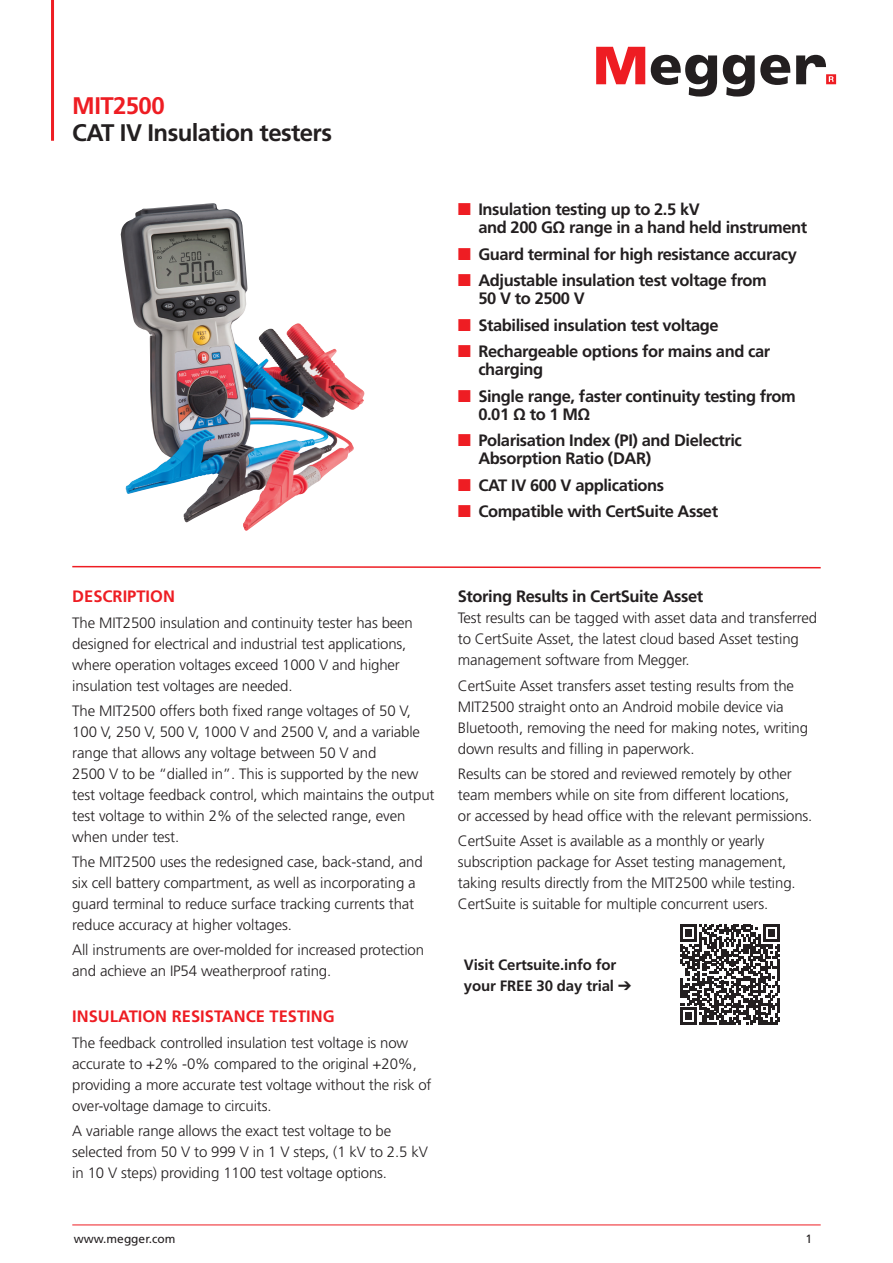
<style>
.page{position:relative;width:893px;height:1263px;background:#fff}
.page>*{position:absolute;margin:0;border:0;box-sizing:border-box;transform-origin:0 0}
.t1{font:700 24px "Frutiger LT Pro";letter-spacing:-.025em;color:#231f20}
.t2{font:700 24px "Frutiger LT Pro";letter-spacing:-.025em;color:#ee1d23}
.t3{font:700 16.5px/26.5px "Frutiger LT Pro";letter-spacing:-.025em;color:#231f20}
.t4{font:700 16.5px "Frutiger LT Pro";color:#ee1d23}
.t5{font:300 15px/21px "Frutiger LT Pro";letter-spacing:-.01em;color:#231f20}
.t6{font:700 15px/21px "Frutiger LT Pro";letter-spacing:-.01em;color:#231f20}
.t7{font:12px "Frutiger LT Pro";color:#231f20}
</style>
<div class="page">
<hr style="left:72px;top:1225px;width:749px;height:1px;background:#ee1d23">
<hr style="left:51px;top:0;width:3px;height:141px;background:#ee1d23">
<svg style="left:596px;top:47px;width:49px;height:37px"></svg>
<svg style="left:651px;top:55px;width:66px;height:42px"></svg>
<svg style="left:723px;top:55px;width:67px;height:42px"></svg>
<svg style="left:796px;top:55px;width:40px;height:29px"></svg>
<svg style="left:72px;top:565px;width:749px;height:4px"></svg>
<svg style="left:680px;top:925px;width:100px;height:100px"></svg>
<img style="left:120px;top:203px;width:235px;height:328px">
<h1 class="t2" style="left:72px;top:91px;width:94px">MIT2500</h1>
<h1 class="t1" style="left:72px;top:118px;width:261px">CAT IV Insulation testers</h1>
<p class="t3" style="left:478px;top:201px;width:330px;line-height:18px">Insulation testing up to 2.5 kV<br>and 200 GΩ range in a hand held instrument</p>
<p class="t3" style="left:478px;top:241px;width:320px">Guard terminal for high resistance accuracy<br>Adjustable insulation test voltage from</p>
<p class="t3" style="left:478px;top:285px;width:293px">50 V to 2500 V<br>Stabilised insulation test voltage<br>Rechargeable options for mains and car</p>
<p class="t3" style="left:478px;top:356px;width:319px">charging<br>Single range, faster continuity testing from</p>
<p class="t3" style="left:478px;top:401px;width:265px">0.01 Ω to 1 MΩ<br>Polarisation Index (PI) and Dielectric</p>
<p class="t3" style="left:478px;top:445px;width:241px">Absorption Ratio (DAR)<br>CAT IV 600 V applications<br>Compatible with CertSuite Asset</p>
<p class="t4" style="left:72px;top:587px;width:104px">DESCRIPTION</p>
<p class="t5" style="left:72px;top:612px;width:342px">The MIT2500 insulation and continuity tester has been designed for electrical and industrial test applications, where operation voltages exceed 1000 V and higher insulation test voltages are needed.</p>
<p class="t5" style="left:72px;top:700px;width:364px">The MIT2500 offers both fixed range voltages of 50 V, 100 V, 250 V, 500 V, 1000 V and 2500 V, and a variable range that allows any voltage between 50 V and<br>2500 V to be “dialled in”. This is supported by the new test voltage feedback control, which maintains the output test voltage to within 2% of the selected range, even when under test.</p>
<p class="t5" style="left:72px;top:851px;width:352px">The MIT2500 uses the redesigned case, back-stand, and six cell battery compartment, as well as incorporating a guard terminal to reduce surface tracking currents that reduce accuracy at higher voltages.</p>
<p class="t5" style="left:72px;top:940px;width:353px">All instruments are over-molded for increased protection and achieve an IP54 weatherproof rating.</p>
<p class="t4" style="left:72px;top:1007px;width:264px">INSULATION RESISTANCE TESTING</p>
<p class="t5" style="left:72px;top:1032px;width:361px">The feedback controlled insulation test voltage is now accurate to +2% -0% compared to the original +20%, providing a more accurate test voltage without the risk of over-voltage damage to circuits.</p>
<p class="t5" style="left:72px;top:1120px;width:357px">A variable range allows the exact test voltage to be selected from 50 V to 999 V in 1 V steps, (1 kV to 2.5 kV in 10 V steps) providing 1100 test voltage options.</p>
<p class="t3" style="left:458px;top:583px;width:247px">Storing Results in CertSuite Asset</p>
<p class="t5" style="left:458px;top:608px;width:361px">Test results can be tagged with asset data and transferred to CertSuite Asset, the latest cloud based Asset testing management software from Megger.</p>
<p class="t5" style="left:458px;top:675px;width:352px">CertSuite Asset transfers asset testing results from the MIT2500 straight onto an Android mobile device via Bluetooth, removing the need for making notes, writing down results and filling in paperwork.</p>
<p class="t5" style="left:458px;top:763px;width:356px">Results can be stored and reviewed remotely by other team members while on site from different locations,<br>or accessed by head office with the relevant permissions.</p>
<p class="t5" style="left:458px;top:830px;width:339px">CertSuite Asset is available as a monthly or yearly subscription package for Asset testing management, taking results directly from the MIT2500 while testing.<br>CertSuite is suitable for multiple concurrent users.</p>
<p class="t6" style="left:464px;top:954px;width:169px">Visit Certsuite.info for your FREE 30 day trial ➔</p>
<p class="t7" style="left:74px;top:1231px;width:103px">www.megger.com</p>
<p class="t7" style="left:805px;top:1231px;width:8px">1</p>
</div>
